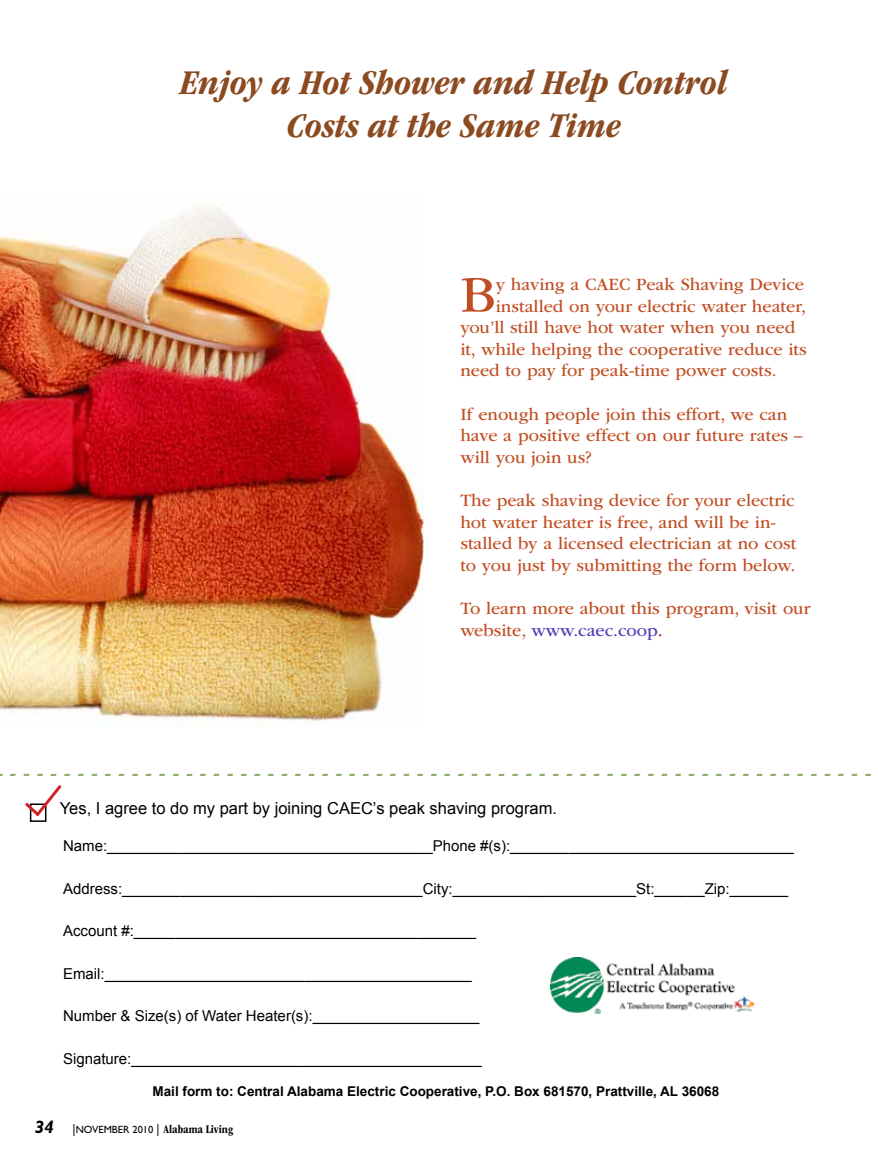
<style>
.page{position:relative;width:878px;height:1175px;background:#fff}
.page>*{position:absolute;margin:0;border:0;box-sizing:border-box;transform-origin:0 0}
.t1{font:52.65px "ITC Garamond Std";color:#c14e23}
.t2{font:italic 700 condensed 36px/43.2px "ITC Garamond Std";color:#8b4a20;text-align:center}
.t3{font:700 22.5px "ITC Garamond Std";color:#8dab6c}
.t4{font:18px/21.6px "ITC Garamond Std";color:#c14e23}
.t5{font:16.5px "Arial";color:#000}
.t6{font:15px "Arial";color:#000}
.t7{font:700 13.5px "Arial";color:#000}
.t8{font:700 condensed 12px "ITC Garamond Std";color:#000}
.s1{color:#5738b9}
.s2{color:#ac191e}
.s3{font-family:"Gill Sans Std";font-style:italic;font-stretch:normal;font-size:18px}
.s4{font-family:"Gill Sans Std";font-weight:400;font-stretch:normal}
.s5{font-family:"Gill Sans Std";font-weight:400;font-stretch:normal;font-size:10.5px}
</style>
<div class="page">
<img style="left:550px;top:957px;width:203px;height:56px">
<div style="left:30px;top:803px;width:16px;height:19px;border:2px solid #000"></div>
<svg style="left:25px;top:785px;width:37px;height:34px"></svg>
<img style="left:0;top:204px;width:423px;height:524px">
<h2 class="t2" style="left:180px;top:61px;width:549px">Enjoy a Hot Shower and Help Control<br>Costs at the Same Time</h2>
<h1 class="t1" style="left:460px;top:266px;width:37px">B</h1>
<p class="t4" style="left:496px;top:274px;width:310px">y having a CAEC Peak Shaving Device</p>
<p class="t4" style="left:496px;top:295px;width:312px">installed on your electric water heater,</p>
<p class="t4" style="left:460px;top:317px;width:336px">you’ll still have hot water when you need</p>
<p class="t4" style="left:460px;top:338px;width:348px">it, while helping the cooperative reduce its</p>
<p class="t4" style="left:460px;top:360px;width:318px">need to pay for peak-time power costs.</p>
<p class="t4" style="left:460px;top:403px;width:344px">If enough people join this effort, we can have a positive effect on our future rates – will you join us?</p>
<p class="t4" style="left:460px;top:490px;width:337px">The peak shaving device for your electric hot water heater is free, and will be in&shy;stalled by a licensed electrician at no cost to you just by submitting the form below.</p>
<p class="t4" style="left:460px;top:598px;width:351px">To learn more about this program, visit our website, <span class="s1">www.caec.coop</span><span class="s2">.</span></p>
<p class="t3" style="left:10px;top:759px;width:863px">- - - - - - - - - - - - - - - - - - - - - - - - - - - - - - - - - - - - - - - - - - - - - - - - - - - - - - - - - - - - - - - -</p>
<p class="t5" style="left:60px;top:797px;width:499px">Yes, I agree to do my part by joining CAEC’s peak shaving program.</p>
<p class="t6" style="left:63px;top:835px;width:732px">Name:_______________________________________Phone #(s):__________________________________</p>
<p class="t6" style="left:63px;top:878px;width:726px">Address:____________________________________City:______________________St:______Zip:_______</p>
<p class="t6" style="left:63px;top:921px;width:414px">Account #:_________________________________________</p>
<p class="t6" style="left:63px;top:963px;width:410px">Email:____________________________________________</p>
<p class="t6" style="left:63px;top:1006px;width:418px">Number &amp; Size(s) of Water Heater(s):____________________</p>
<p class="t6" style="left:63px;top:1048px;width:420px">Signature:__________________________________________</p>
<p class="t7" style="left:152px;top:1081px;width:568px">Mail form to: Central Alabama Electric Cooperative, P.O. Box 681570, Prattville, AL 36068</p>
<p class="t8" style="left:35px;top:1122px;width:200px"><span class="s3">34</span> <span class="s4">|</span><span class="s5">NOVEMBER 2010</span> <span class="s4">|</span> Alabama Living</p>
</div>
